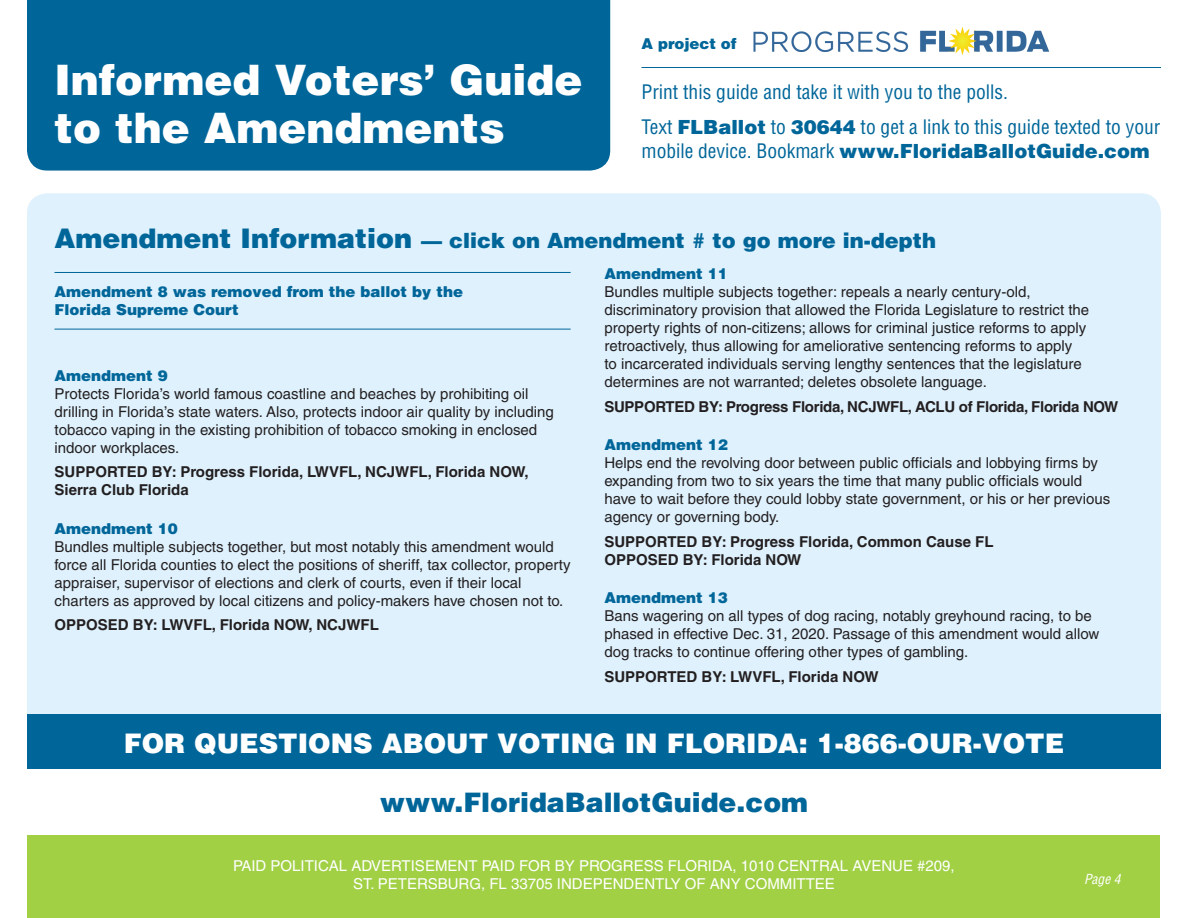
<style>
.page{position:relative;width:1188px;height:918px;background:#fff}
.page>*{position:absolute;margin:0;border:0;box-sizing:border-box;transform-origin:0 0}
.t1{font:900 42px/48px "Helvetica";color:#fff}
.t2{font:900 27px "Helvetica";color:#fff}
.t3{font:900 26.85px "Helvetica";color:#069}
.t4{font:900 21px "Helvetica";color:#069}
.t5{font:condensed 19.5px/24px "Helvetica";color:#069}
.t6{font:15px/18px "Helvetica";color:#231f20}
.t7{font:700 15px/18px "Helvetica";color:#231f20}
.t8{font:15px/18px "Helvetica";color:#fff;text-align:center}
.t9{font:900 15px/18px "Helvetica";color:#069}
.t10{font:700 15px "Helvetica";letter-spacing:-.02em;color:#231f20}
.t11{font:italic condensed 13.5px "Helvetica";color:#fff}
.s1{font-weight:900;font-stretch:normal}
.s2{font-size:27px}
.s3{font-weight:900;color:#069}
</style>
<div class="page">
<div style="left:28px;top:835px;width:1132px;height:82px;background:#a1d045"></div>
<div style="left:27px;top:193px;width:1134px;height:522px;background:#def1fd"></div>
<div style="left:27px;top:0;width:583px;height:171px;background:#069"></div>
<img style="left:753px;top:27px;width:296px;height:28px">
<hr style="left:642px;top:67px;width:519px;height:1px;background:#069">
<hr style="left:55px;top:272px;width:516px;height:1px;background:#069">
<hr style="left:55px;top:329px;width:516px;height:1px;background:#069">
<div style="left:27px;top:715px;width:1134px;height:54px;background:#069"></div>
<p class="t1" style="left:55px;top:55px;width:530px">Informed Voters’ Guide to the Amendments</p>
<p class="t9" style="left:642px;top:34px;width:97px">A project of</p>
<p class="t5" style="left:642px;top:80px;width:368px">Print this guide and take it with you to the polls.</p>
<p class="t5" style="left:642px;top:115px;width:520px">Text <span class="s1">FLBallot</span> to <span class="s1">30644</span> to get a link to this guide texted to your mobile device. Bookmark <span class="s1">www.FloridaBallotGuide.com</span></p>
<p class="t4" style="left:55px;top:227px;width:883px"><span class="s2">Amendment Information</span> — click on Amendment # to go more in-depth</p>
<p class="t9" style="left:55px;top:283px;width:410px">Amendment 8 was removed from the ballot by the<br>Florida Supreme Court</p>
<p class="t6" style="left:604px;top:265px;width:486px"><span class="s3">Amendment 11<br></span>Bundles multiple subjects together: repeals a nearly century-old, discriminatory provision that allowed the Florida Legislature to restrict the property rights of non-citizens; allows for criminal justice reforms to apply retroactively, thus allowing for ameliorative sentencing reforms to apply<br>to incarcerated individuals serving lengthy sentences that the legislature determines are not warranted; deletes obsolete language.</p>
<p class="t10" style="left:604px;top:398px;width:516px">SUPPORTED BY: Progress Florida, NCJWFL, ACLU of Florida, Florida NOW</p>
<p class="t6" style="left:604px;top:436px;width:507px"><span class="s3">Amendment 12<br></span>Helps end the revolving door between public officials and lobbying firms by expanding from two to six years the time that many public officials would have to wait before they could lobby state government, or his or her previous agency or governing body.</p>
<p class="t7" style="left:604px;top:533px;width:391px">SUPPORTED BY: Progress Florida, Common Cause FL<br>OPPOSED BY: Florida NOW</p>
<p class="t6" style="left:604px;top:589px;width:496px"><span class="s3">Amendment 13<br></span>Bans wagering on all types of dog racing, notably greyhound racing, to be phased in effective Dec. 31, 2020. Passage of this amendment would allow dog tracks to continue offering other types of gambling.</p>
<p class="t7" style="left:604px;top:668px;width:276px">SUPPORTED BY: LWVFL, Florida NOW</p>
<p class="t9" style="left:55px;top:366px;width:115px">Amendment 9</p>
<p class="t6" style="left:55px;top:384px;width:501px">Protects Florida’s world famous coastline and beaches by prohibiting oil drilling in Florida’s state waters. Also, protects indoor air quality by including tobacco vaping in the existing prohibition of tobacco smoking in enclosed indoor workplaces.</p>
<p class="t7" style="left:55px;top:463px;width:476px">SUPPORTED BY: Progress Florida, LWVFL, NCJWFL, Florida NOW,<br>Sierra Club Florida</p>
<p class="t9" style="left:55px;top:519px;width:125px">Amendment 10</p>
<p class="t6" style="left:55px;top:537px;width:518px">Bundles multiple subjects together, but most notably this amendment would force all Florida counties to elect the positions of sheriff, tax collector, property appraiser, supervisor of elections and clerk of courts, even if their local charters as approved by local citizens and policy-makers have chosen not to.</p>
<p class="t7" style="left:55px;top:616px;width:326px">OPPOSED BY: LWVFL, Florida NOW, NCJWFL</p>
<p class="t2" style="left:124px;top:725px;width:942px">FOR QUESTIONS ABOUT VOTING IN FLORIDA: 1-866-OUR-VOTE</p>
<p class="t3" style="left:380px;top:785px;width:430px">www.FloridaBallotGuide.com</p>
<p class="t8" style="left:233px;top:857px;width:723px">PAID POLITICAL ADVERTISEMENT PAID FOR BY PROGRESS FLORIDA, 1010 CENTRAL AVENUE #209,<br>ST. PETERSBURG, FL 33705 INDEPENDENTLY OF ANY COMMITTEE</p>
<p class="t11" style="left:1084px;top:871px;width:38px">Page 4</p>
</div>
